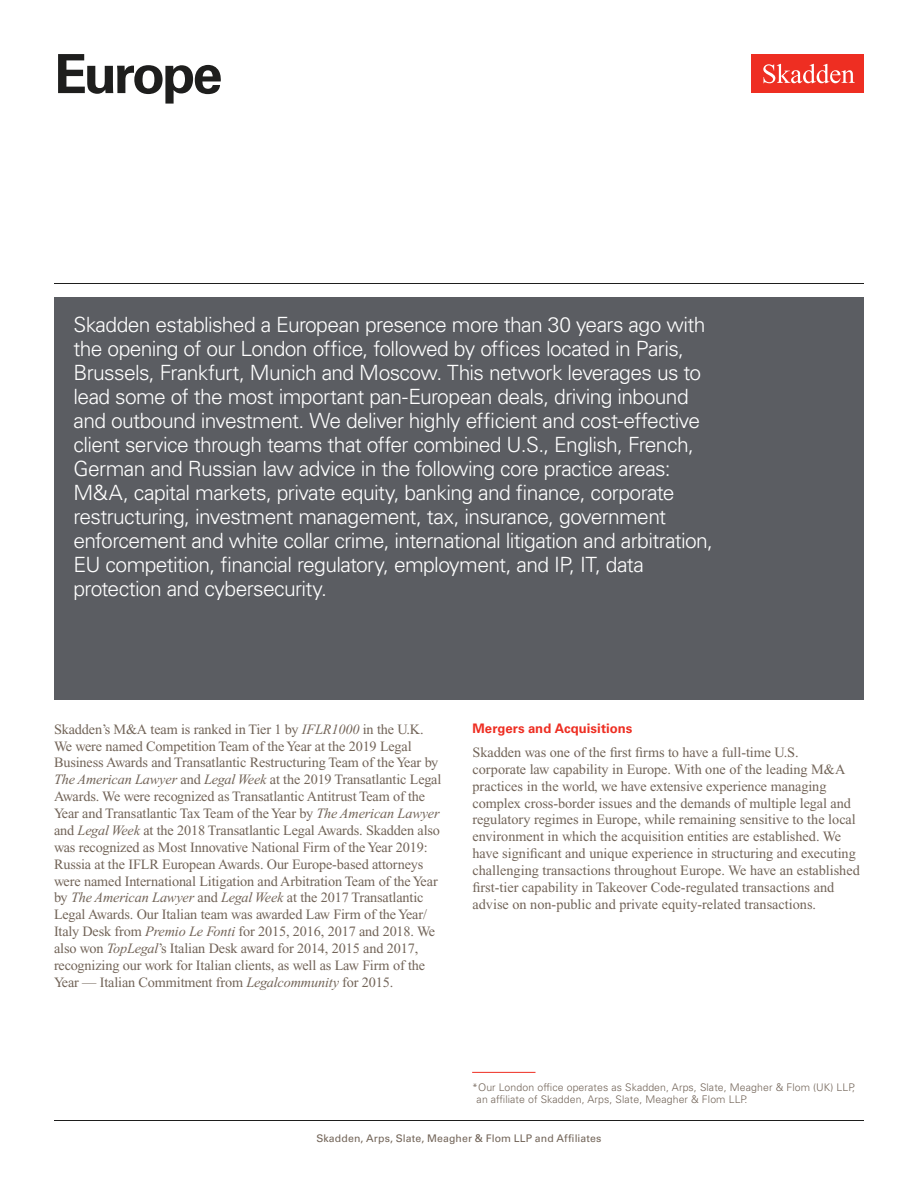
<style>
.page{position:relative;width:918px;height:1188px;background:#fff}
.page>*{position:absolute;margin:0;border:0;box-sizing:border-box;transform-origin:0 0}
.Practice_Area{font:700 54px "Univers LT Std";letter-spacing:-.055em;color:#1e1e1d}
.Feature_Box{font:300 21px/24px "Univers LT Std";letter-spacing:-.03em;color:#fff}
.Main_Body{font:14.25px/16.8px "Times New Roman PS Std";letter-spacing:-.01em;color:#726458}
.t1{font:700 13.2px "Univers LT Std";letter-spacing:.005em;color:#ee2e22}
.Alt_Firm_Name_Footno{font:300 10.5px/12px "Univers LT Std";letter-spacing:.01em;color:#726458}
.t2{font:10.5px "Univers LT Std";letter-spacing:.01em;color:#726458}
.s1{font-style:italic}
</style>
<div class="page">
<div style="left:752px;top:54px;width:112px;height:39px;background:#ee2e22"></div>
<svg style="left:763px;top:64px;width:92px;height:19px"></svg>
<div style="left:54px;top:297px;width:810px;height:403px;background:#5b5d62"></div>
<hr style="left:472px;top:1072px;width:64px;height:1px;background:#ee2e22">
<hr style="left:54px;top:1120px;width:810px;height:1px;background:#1e1e1d">
<hr style="left:54px;top:283px;width:810px;height:1px;background:#1e1e1d">
<h1 class="Practice_Area" style="left:54px;top:42px;width:170px">Europe</h1>
<p class="Feature_Box" style="left:74px;top:312px;width:641px">Skadden established a European presence more than 30 years ago with the opening of our London office, followed by offices located in Paris, Brussels, Frankfurt, Munich and Moscow. This network leverages us to lead some of the most important pan-European deals, driving inbound and outbound investment. We deliver highly efficient and cost-effective client service through teams that offer combined U.S., English, French, German and Russian law advice in the following core practice areas:<br>M&amp;A, capital markets, private equity, banking and finance, corporate restructuring, investment management, tax, insurance, government enforcement and white collar crime, international litigation and arbitration, EU competition, financial regulatory, employment, and IP, IT, data protection and cybersecurity.</p>
<p class="Main_Body" style="left:54px;top:721px;width:389px">Skadden’s M&amp;A team is ranked in Tier 1 by <span class="s1">IFLR1000</span> in the U.K.<br>We were named Competition Team of the Year at the 2019 Legal Business Awards and Transatlantic Restructuring Team of the Year by <span class="s1">The American Lawyer</span> and <span class="s1">Legal Week</span> at the 2019 Transatlantic Legal Awards. We were recognized as Transatlantic Antitrust Team of the Year and Transatlantic Tax Team of the Year by <span class="s1">The American Lawyer </span>and <span class="s1">Legal Week</span> at the 2018 Transatlantic Legal Awards. Skadden also was recognized as Most Innovative National Firm of the Year 2019:<br>Russia at the IFLR European Awards. Our Europe-based attorneys were named International Litigation and Arbitration Team of the Year by <span class="s1">The American Lawyer</span> and <span class="s1">Legal Week</span> at the 2017 Transatlantic Legal Awards. Our Italian team was awarded Law Firm of the Year/ Italy Desk from <span class="s1">Premio Le Fonti</span> for 2015, 2016, 2017 and 2018. We also won <span class="s1">TopLegal</span>’s Italian Desk award for 2014, 2015 and 2017, recognizing our work for Italian clients, as well as Law Firm of the Year — Italian Commitment from <span class="s1">Legalcommunity</span> for 2015.</p>
<h2 class="t1" style="left:472px;top:721px;width:161px">Mergers and Acquisitions</h2>
<p class="Main_Body" style="left:472px;top:744px;width:389px">Skadden was one of the first firms to have a full-time U.S.<br>corporate law capability in Europe. With one of the leading M&amp;A practices in the world, we have extensive experience managing complex cross-border issues and the demands of multiple legal and regulatory regimes in Europe, while remaining sensitive to the local environment in which the acquisition entities are established. We have significant and unique experience in structuring and executing challenging transactions throughout Europe. We have an established first-tier capability in Takeover Code-regulated transactions and advise on non-public and private equity-related transactions.</p>
<p class="Alt_Firm_Name_Footno" style="left:477px;top:1081px;width:380px;text-indent:-4px">*Our London office operates as Skadden, Arps, Slate, Meagher &amp; Flom (UK) LLP, an affiliate of Skadden, Arps, Slate, Meagher &amp; Flom LLP.</p>
<p class="t2" style="left:316px;top:1132px;width:287px">Skadden, Arps, Slate, Meagher &amp; Flom LLP and Affiliates</p>
</div>
